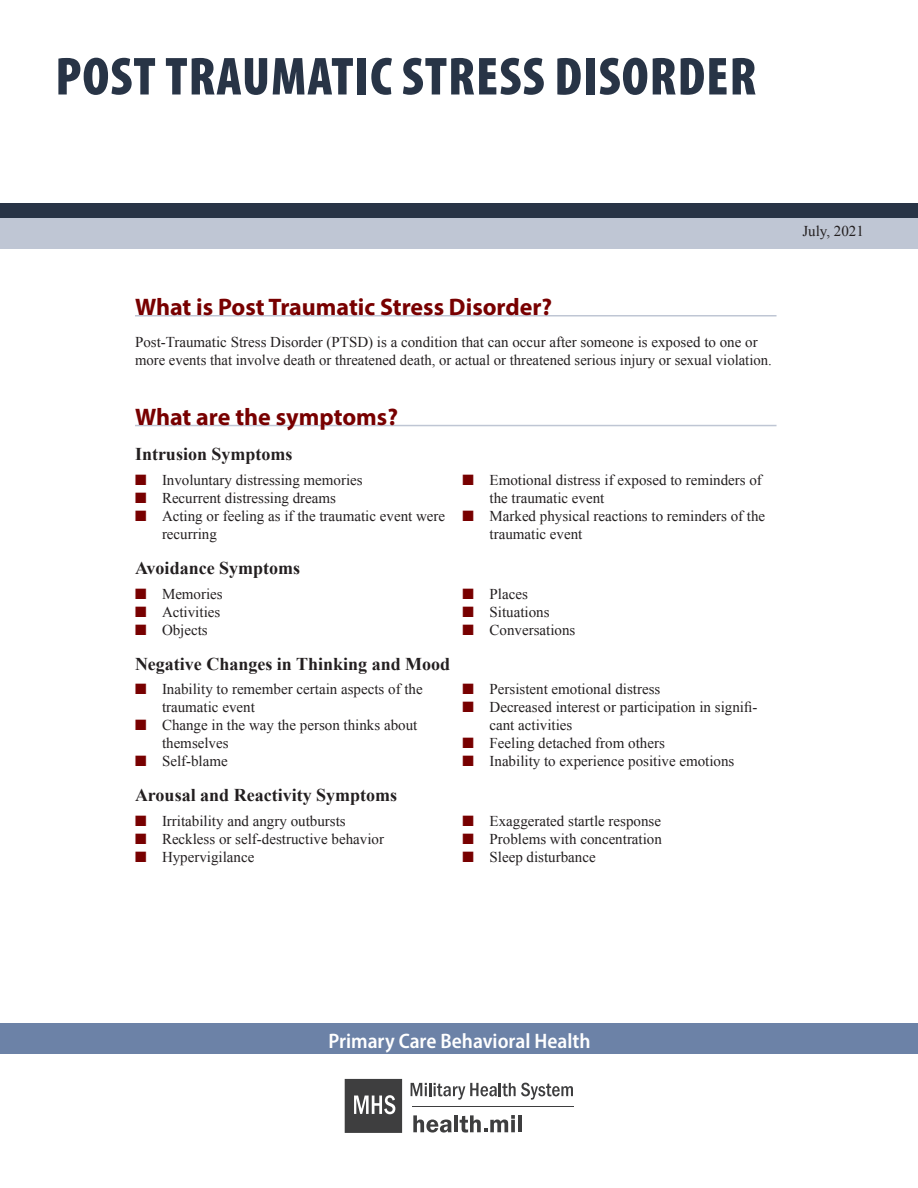
<style>
.page{position:relative;width:918px;height:1188px;background:#fff}
.page>*{position:absolute;margin:0;border:0;box-sizing:border-box;transform-origin:0 0}
.t1{font:900 condensed 54px "Myriad Pro";letter-spacing:.02em;color:#283446}
.Subtitle{font:700 24px "Myriad Pro";color:#780000}
.t2{font:600 semi-condensed 21px "Myriad Pro";color:#fff}
.t3{font:700 18px "Times New Roman";color:#231f20}
.t4{font:15px/18px "Times New Roman";color:#231f20}
.s1{color:#780000}
</style>
<div class="page">
<div style="left:0;top:203px;width:918px;height:15px;background:#283446"></div>
<svg style="left:345px;top:1079px;width:57px;height:54px;background:#555556"></svg>
<svg style="left:413px;top:1115px;width:39px;height:18px"></svg>
<hr style="left:454px;top:1115px;width:4px;height:17px;background:#3e3e3f">
<svg style="left:460px;top:1115px;width:55px;height:18px"></svg>
<svg style="left:511px;top:1120px;width:4px;height:12px"></svg>
<hr style="left:518px;top:1115px;width:4px;height:17px;background:#3e3e3f">
<hr style="left:412px;top:1106px;width:161px;height:1px;background:#3e3e3f">
<svg style="left:411px;top:1083px;width:162px;height:17px"></svg>
<div style="left:0;top:1024px;width:918px;height:30px;background:#6c82a7"></div>
<div style="left:0;top:218px;width:918px;height:30px;background:#bfc6d4"></div>
<hr style="left:135px;top:315px;width:642px;height:1px;background:#bfc6d4">
<hr style="left:135px;top:425px;width:642px;height:1px;background:#bfc6d4">
<p class="t1" style="left:55px;top:42px;width:703px">POST TRAUMATIC STRESS DISORDER</p>
<p class="Subtitle" style="left:135px;top:291px;width:419px">What is Post Traumatic Stress Disorder?</p>
<p class="t4" style="left:135px;top:332px;width:638px">Post-Traumatic Stress Disorder (PTSD) is a condition that can occur after someone is exposed to one or more events that involve death or threatened death, or actual or threatened serious injury or sexual violation.</p>
<p class="Subtitle" style="left:135px;top:401px;width:265px">What are the symptoms?</p>
<p class="t3" style="left:135px;top:441px;width:159px">Intrusion Symptoms</p>
<p class="t4" style="left:135px;top:470px;width:229px"><span class="s1">■</span> Involuntary distressing memories</p>
<p class="t4" style="left:135px;top:488px;width:203px"><span class="s1">■</span> Recurrent distressing dreams</p>
<p class="t4" style="left:162px;top:506px;width:285px;text-indent:-27px"><span class="s1">■</span> Acting or feeling as if the traumatic event were recurring</p>
<p class="t3" style="left:135px;top:555px;width:167px">Avoidance Symptoms</p>
<p class="t4" style="left:135px;top:584px;width:89px"><span class="s1">■</span> Memories</p>
<p class="t4" style="left:135px;top:602px;width:87px"><span class="s1">■</span> Activities</p>
<p class="t4" style="left:135px;top:620px;width:74px"><span class="s1">■</span> Objects</p>
<p class="t3" style="left:135px;top:651px;width:317px">Negative Changes in Thinking and Mood</p>
<p class="t4" style="left:162px;top:680px;width:262px;text-indent:-27px"><span class="s1">■</span> Inability to remember certain aspects of the traumatic event</p>
<p class="t4" style="left:162px;top:716px;width:257px;text-indent:-27px"><span class="s1">■</span> Change in the way the person thinks about themselves</p>
<p class="t4" style="left:135px;top:752px;width:94px"><span class="s1">■</span> Self-blame</p>
<p class="t3" style="left:135px;top:783px;width:264px">Arousal and Reactivity Symptoms</p>
<p class="t4" style="left:135px;top:812px;width:212px"><span class="s1">■</span> Irritability and angry outbursts</p>
<p class="t4" style="left:135px;top:830px;width:251px"><span class="s1">■</span> Reckless or self-destructive behavior</p>
<p class="t4" style="left:135px;top:848px;width:121px"><span class="s1">■</span> Hypervigilance</p>
<p class="t4" style="left:490px;top:470px;width:274px;text-indent:-27px"><span class="s1">■</span> Emotional distress if exposed to reminders of the traumatic event</p>
<p class="t4" style="left:490px;top:506px;width:277px;text-indent:-27px"><span class="s1">■</span> Marked physical reactions to reminders of the traumatic event</p>
<p class="t4" style="left:463px;top:584px;width:67px"><span class="s1">■</span> Places</p>
<p class="t4" style="left:463px;top:602px;width:89px"><span class="s1">■</span> Situations</p>
<p class="t4" style="left:463px;top:620px;width:114px"><span class="s1">■</span> Conversations</p>
<p class="t4" style="left:463px;top:680px;width:199px"><span class="s1">■</span> Persistent emotional distress</p>
<p class="t4" style="left:490px;top:698px;width:269px;text-indent:-27px"><span class="s1">■</span> Decreased interest or participation in signifi&shy;cant activities</p>
<p class="t4" style="left:463px;top:734px;width:204px"><span class="s1">■</span> Feeling detached from others</p>
<p class="t4" style="left:463px;top:752px;width:273px"><span class="s1">■</span> Inability to experience positive emotions</p>
<p class="t4" style="left:463px;top:812px;width:200px"><span class="s1">■</span> Exaggerated startle response</p>
<p class="t4" style="left:463px;top:830px;width:201px"><span class="s1">■</span> Problems with concentration</p>
<p class="t4" style="left:463px;top:848px;width:135px"><span class="s1">■</span> Sleep disturbance</p>
<p class="t4" style="left:802px;top:222px;width:63px">July, 2021</p>
<h3 class="t2" style="left:328px;top:1027px;width:264px">Primary Care Behavioral Health</h3>
</div>
